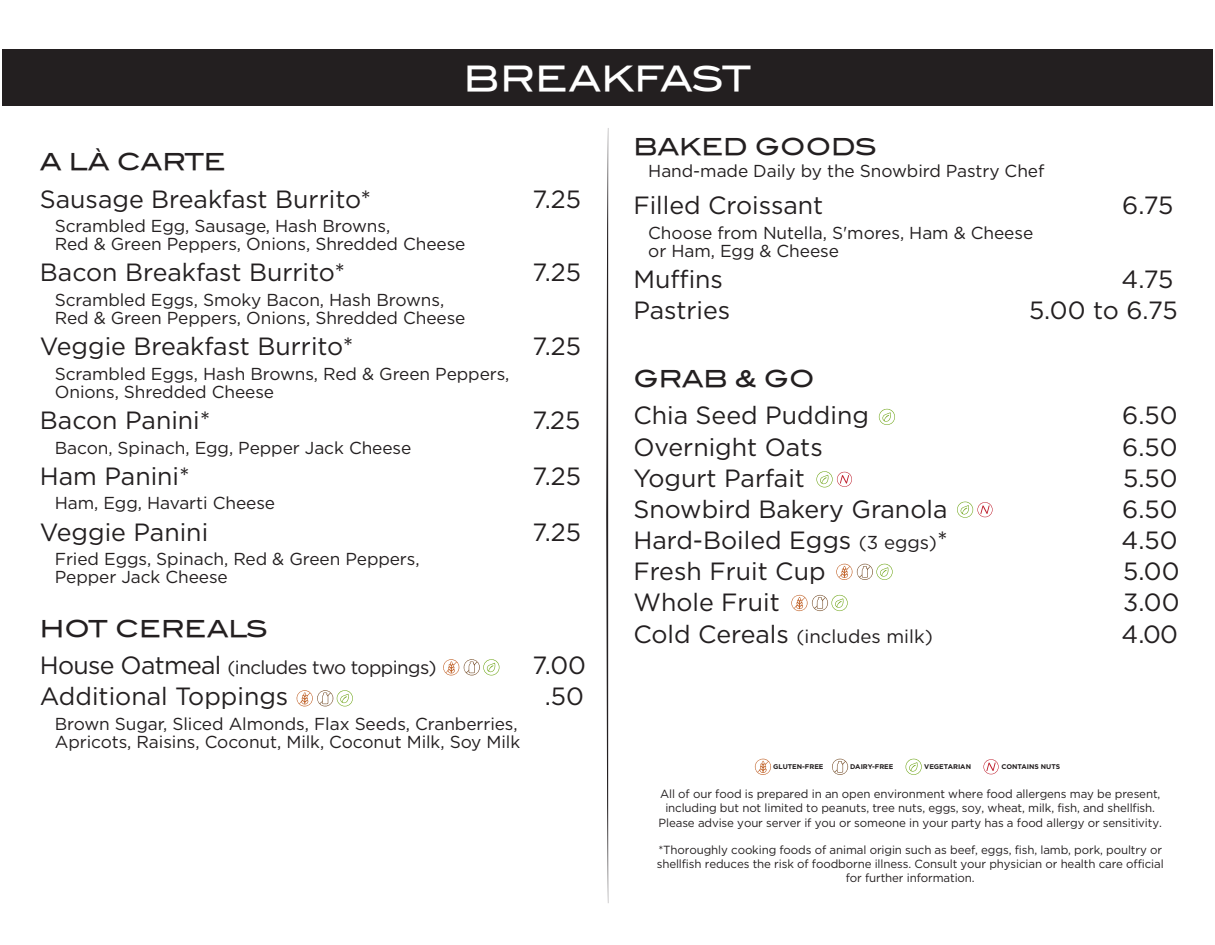
<style>
.page{position:relative;width:1215px;height:945px;background:#fff}
.page>*{position:absolute;margin:0;border:0;box-sizing:border-box;transform-origin:0 0}
.t1{font:34.65px "Blair Md ITCTT Medium";letter-spacing:-.005em;color:#fff}
.t2{font:24.9px "Gotham";color:#231f20}
.t3{font:23.25px "Blair Md ITCTT Medium";color:#231f20}
.t4{font:18.75px "Gotham";letter-spacing:-.03em;color:#231f20}
.t5{font:18.75px "Gotham";color:#231f20}
.t6{font:17.25px/18px "Gotham";letter-spacing:-.005em;color:#231f20}
.t7{font:11.85px/14.1px "Gotham";letter-spacing:-.01em;color:#231f20;text-align:center}
.t8{font:700 6.75px "Gotham";color:#231f20}
.s1{font-size:24.9px}
.s2{font-size:18.75px}
</style>
<div class="page">
<div style="left:3px;top:49px;width:1210px;height:57px;background:#231f20"></div>
<svg style="left:606px;top:128px;width:2px;height:775px"></svg>
<svg style="left:906px;top:758px;width:16px;height:17px"></svg>
<svg style="left:832px;top:758px;width:16px;height:17px"></svg>
<svg style="left:755px;top:758px;width:16px;height:17px"></svg>
<svg style="left:983px;top:759px;width:16px;height:15px"></svg>
<svg style="left:879px;top:409px;width:16px;height:16px"></svg>
<svg style="left:816px;top:471px;width:36px;height:16px"></svg>
<svg style="left:957px;top:501px;width:36px;height:17px"></svg>
<svg style="left:836px;top:563px;width:57px;height:17px"></svg>
<svg style="left:791px;top:595px;width:57px;height:16px"></svg>
<svg style="left:443px;top:659px;width:56px;height:17px"></svg>
<svg style="left:296px;top:690px;width:57px;height:17px"></svg>
<h1 class="t1" style="left:464px;top:58px;width:289px">BREAKFAST</h1>
<h3 class="t3" style="left:40px;top:148px;width:187px">A LÀ CARTE</h3>
<h2 class="t2" style="left:40px;top:185px;width:333px">Sausage Breakfast Burrito*</h2>
<h2 class="t2" style="left:532px;top:185px;width:50px">7.25</h2>
<p class="t6" style="left:55px;top:217px;width:412px">Scrambled Egg, Sausage, Hash Browns,<br>Red &amp; Green Peppers, Onions, Shredded Cheese</p>
<h2 class="t2" style="left:40px;top:259px;width:307px">Bacon Breakfast Burrito*</h2>
<h2 class="t2" style="left:532px;top:259px;width:50px">7.25</h2>
<p class="t6" style="left:55px;top:291px;width:412px">Scrambled Eggs, Smoky Bacon, Hash Browns,<br>Red &amp; Green Peppers, Onions, Shredded Cheese</p>
<h2 class="t2" style="left:40px;top:333px;width:315px">Veggie Breakfast Burrito*</h2>
<h2 class="t2" style="left:532px;top:333px;width:50px">7.25</h2>
<p class="t6" style="left:55px;top:364px;width:456px">Scrambled Eggs, Hash Browns, Red &amp; Green Peppers,<br>Onions, Shredded Cheese</p>
<h2 class="t2" style="left:40px;top:406px;width:172px">Bacon Panini*</h2>
<h2 class="t2" style="left:532px;top:406px;width:49px">7.25</h2>
<p class="t6" style="left:55px;top:438px;width:358px">Bacon, Spinach, Egg, Pepper Jack Cheese</p>
<h2 class="t2" style="left:40px;top:462px;width:152px">Ham Panini*</h2>
<h2 class="t2" style="left:532px;top:462px;width:50px">7.25</h2>
<p class="t6" style="left:55px;top:494px;width:222px">Ham, Egg, Havarti Cheese</p>
<h2 class="t2" style="left:40px;top:518px;width:170px">Veggie Panini</h2>
<h2 class="t2" style="left:532px;top:518px;width:50px">7.25</h2>
<p class="t6" style="left:55px;top:550px;width:366px">Fried Eggs, Spinach, Red &amp; Green Peppers,<br>Pepper Jack Cheese</p>
<h3 class="t3" style="left:40px;top:614px;width:230px">HOT CEREALS</h3>
<p class="t4" style="left:40px;top:657px;width:398px"><span class="s1">House Oatmeal</span> (includes two toppings)</p>
<h2 class="t2" style="left:533px;top:652px;width:55px">7.00</h2>
<h2 class="t2" style="left:40px;top:683px;width:250px">Additional Toppings</h2>
<h2 class="t2" style="left:545px;top:683px;width:41px">.50</h2>
<p class="t6" style="left:55px;top:715px;width:467px">Brown Sugar, Sliced Almonds, Flax Seeds, Cranberries,<br>Apricots, Raisins, Coconut, Milk, Coconut Milk, Soy Milk</p>
<h3 class="t3" style="left:633px;top:132px;width:245px">BAKED GOODS</h3>
<p class="t6" style="left:648px;top:161px;width:398px">Hand-made Daily by the Snowbird Pastry Chef</p>
<h2 class="t2" style="left:633px;top:192px;width:191px">Filled Croissant</h2>
<h2 class="t2" style="left:1122px;top:192px;width:53px">6.75</h2>
<p class="t6" style="left:648px;top:223px;width:386px">Choose from Nutella, S'mores, Ham &amp; Cheese or Ham, Egg &amp; Cheese</p>
<h2 class="t2" style="left:633px;top:265px;width:91px">Muffins</h2>
<h2 class="t2" style="left:1122px;top:265px;width:53px">4.75</h2>
<h2 class="t2" style="left:633px;top:297px;width:98px">Pastries</h2>
<h2 class="t2" style="left:1029px;top:297px;width:150px">5.00 to 6.75</h2>
<h3 class="t3" style="left:633px;top:365px;width:183px">GRAB &amp; GO</h3>
<h2 class="t2" style="left:633px;top:402px;width:237px">Chia Seed Pudding</h2>
<h2 class="t2" style="left:1122px;top:402px;width:57px">6.50</h2>
<h2 class="t2" style="left:633px;top:433px;width:191px">Overnight Oats</h2>
<h2 class="t2" style="left:1122px;top:433px;width:57px">6.50</h2>
<h2 class="t2" style="left:633px;top:464px;width:173px">Yogurt Parfait</h2>
<h2 class="t2" style="left:1123px;top:464px;width:56px">5.50</h2>
<h2 class="t2" style="left:633px;top:495px;width:316px">Snowbird Bakery Granola</h2>
<h2 class="t2" style="left:1122px;top:495px;width:57px">6.50</h2>
<h2 class="t2" style="left:633px;top:526px;width:316px">Hard-Boiled Eggs <span class="s2">(3 eggs)</span>*</h2>
<h2 class="t2" style="left:1122px;top:526px;width:57px">4.50</h2>
<h2 class="t2" style="left:633px;top:558px;width:194px">Fresh Fruit Cup</h2>
<h2 class="t2" style="left:1123px;top:558px;width:58px">5.00</h2>
<h2 class="t2" style="left:633px;top:589px;width:148px">Whole Fruit</h2>
<h2 class="t2" style="left:1123px;top:589px;width:58px">3.00</h2>
<p class="t5" style="left:633px;top:626px;width:301px"><span class="s1">Cold Cereals</span> (includes milk)</p>
<h2 class="t2" style="left:1122px;top:620px;width:58px">4.00</h2>
<p class="t8" style="left:773px;top:762px;width:52px">GLUTEN-FREE</p>
<p class="t8" style="left:850px;top:762px;width:45px">DAIRY-FREE</p>
<p class="t8" style="left:924px;top:762px;width:48px">VEGETARIAN</p>
<p class="t8" style="left:1002px;top:762px;width:60px">CONTAINS NUTS</p>
<p class="t7" style="left:659px;top:787px;width:505px">All of our food is prepared in an open environment where food allergens may be present, including but not limited to peanuts, tree nuts, eggs, soy, wheat, milk, fish, and shellfish.<br>Please advise your server if you or someone in your party has a food allergy or sensitivity.</p>
<p class="t7" style="left:657px;top:842px;width:509px">*Thoroughly cooking foods of animal origin such as beef, eggs, fish, lamb, pork, poultry or shellfish reduces the risk of foodborne illness. Consult your physician or health care official for further information.</p>
</div>
